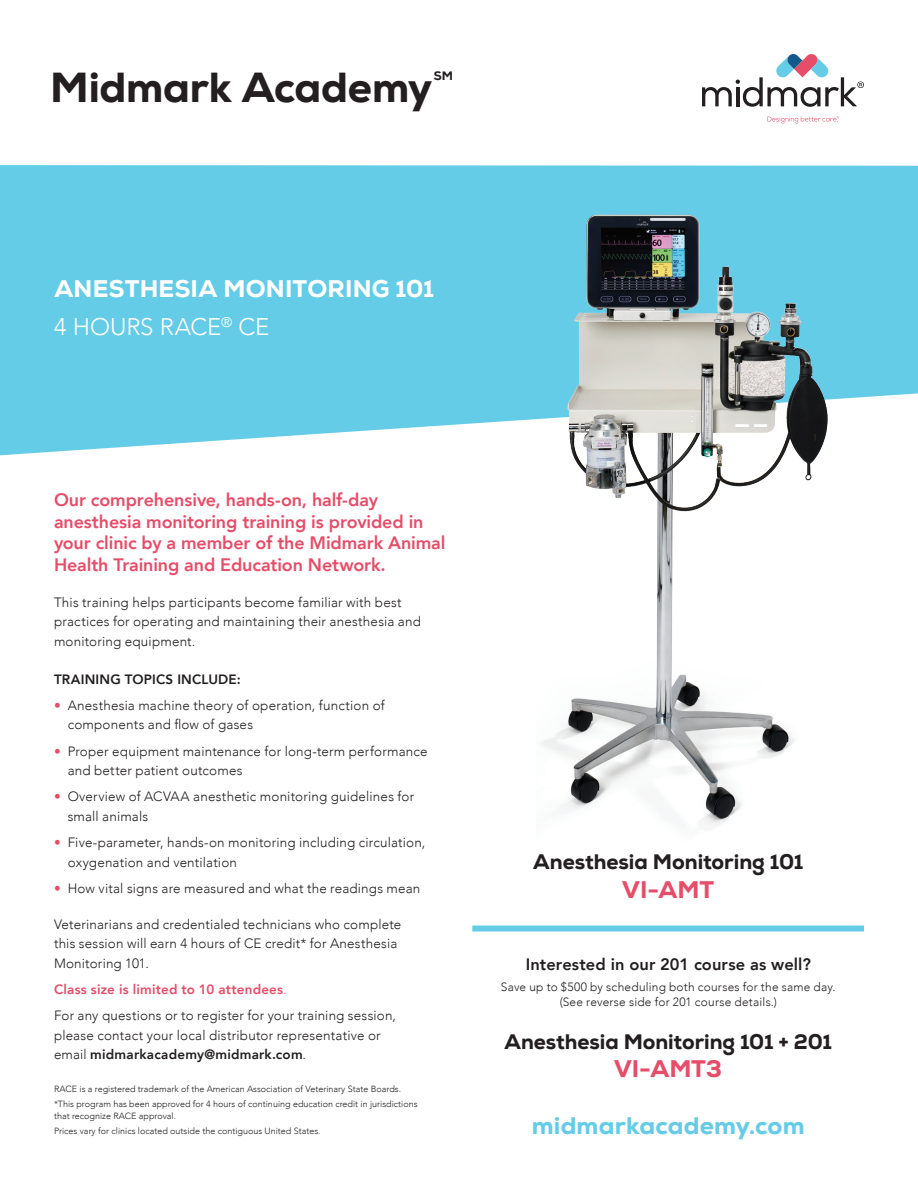
<style>
.page{position:relative;width:918px;height:1188px;background:#fff}
.page>*{position:absolute;margin:0;border:0;box-sizing:border-box;transform-origin:0 0}
.t1{font:800 42px "Nexa";letter-spacing:-.005em;color:#231f20}
.t2{font:800 24px "Nexa";letter-spacing:.01em;color:#fff}
.t3{font:800 24px "Nexa";letter-spacing:.005em;color:#65cce7}
.t4{font:800 24px "Nexa";color:#e54d69}
.t5{font:300 24px "Avenir";letter-spacing:-.01em;color:#fff}
.t6{font:800 21px "Nexa";letter-spacing:-.005em;color:#231f20}
.t7{font:800 18px/21.6px "Avenir";letter-spacing:-.005em;color:#e54d69}
.t8{font:800 16.5px "Avenir";letter-spacing:.01em;color:#231f20}
.t9{font:300 13.5px/19.5px "Avenir";letter-spacing:.015em;color:#231f20}
.t10{font:800 13.5px "Avenir";letter-spacing:.015em;color:#231f20}
.t11{font:800 12.3px "Nexa";color:#231f20}
.t12{font:300 12px/15px "Avenir";letter-spacing:.02em;color:#231f20;text-align:center}
.t13{font:300 9px/15.3px "Avenir";color:#231f20}
.s1{color:#e54d69}
.s2{font-weight:800;color:#e54d69}
.s3{font-weight:800}
</style>
<div class="page">
<svg style="left:0;top:165px;width:918px;height:290px;background:#71d0e8"></svg>
<div style="left:472px;top:926px;width:392px;height:6px;background:#65cce7"></div>
<svg style="left:702px;top:54px;width:162px;height:53px"></svg>
<svg style="left:767px;top:116px;width:72px;height:8px"></svg>
<img style="left:537px;top:202px;width:294px;height:625px">
<h1 class="t1" style="left:50px;top:61px;width:383px">Midmark Academy</h1>
<p class="t11" style="left:434px;top:68px;width:21px">SM</p>
<h2 class="t2" style="left:54px;top:273px;width:381px">ANESTHESIA MONITORING 101</h2>
<h2 class="t5" style="left:54px;top:312px;width:217px">4 HOURS RACE<sup>®</sup> CE</h2>
<h3 class="t7" style="left:54px;top:489px;width:393px">Our comprehensive, hands-on, half-day anesthesia monitoring training is provided in your clinic by a member of the Midmark Animal Health Training and Education Network.</h3>
<p class="t9" style="left:54px;top:592px;width:368px">This training helps participants become familiar with best practices for operating and maintaining their anesthesia and monitoring equipment.</p>
<p class="t10" style="left:54px;top:669px;width:188px">TRAINING TOPICS INCLUDE:</p>
<p class="t9" style="left:68px;top:696px;width:319px;text-indent:-14px"><span class="s1">•</span> Anesthesia machine theory of operation, function of components and flow of gases</p>
<p class="t9" style="left:68px;top:741px;width:361px;text-indent:-14px"><span class="s1">•</span> Proper equipment maintenance for long-term performance and better patient outcomes</p>
<p class="t9" style="left:68px;top:787px;width:348px;text-indent:-14px"><span class="s1">•</span> Overview of ACVAA anesthetic monitoring guidelines for small animals</p>
<p class="t9" style="left:68px;top:833px;width:359px;text-indent:-14px"><span class="s1">•</span> Five-parameter, hands-on monitoring including circulation, oxygenation and ventilation</p>
<p class="t9" style="left:54px;top:879px;width:368px"><span class="s1">•</span> How vital signs are measured and what the readings mean</p>
<p class="t9" style="left:54px;top:914px;width:349px">Veterinarians and credentialed technicians who complete this session will earn 4 hours of CE credit* for Anesthesia<br>Monitoring 101.</p>
<p class="t9" style="left:54px;top:976px;width:344px;line-height:26.2px"><span class="s2">Class size is limited to 10 attendees</span><span class="s1">.<br></span>For any questions or to register for your training session,</p>
<p class="t9" style="left:54px;top:1025px;width:328px">please contact your local distributor representative or email <span class="s3">midmarkacademy@midmark.com</span>.</p>
<p class="t13" style="left:54px;top:1081px;width:365px">RACE is a registered trademark of the American Association of Veterinary State Boards. *This program has been approved for 4 hours of continuing education credit in jurisdictions</p>
<p class="t13" style="left:54px;top:1108px;width:268px">that recognize RACE approval.<br>Prices vary for clinics located outside the contiguous United States.</p>
<h3 class="t6" style="left:533px;top:849px;width:272px">Anesthesia Monitoring 101</h3>
<h2 class="t4" style="left:622px;top:875px;width:93px">VI-AMT</h2>
<p class="t8" style="left:526px;top:951px;width:287px">Interested in our 201 course as well?</p>
<p class="t12" style="left:501px;top:980px;width:336px">Save up to $500 by scheduling both courses for the same day. (See reverse side for 201 course details.)</p>
<h3 class="t6" style="left:504px;top:1028px;width:329px">Anesthesia Monitoring 101 + 201</h3>
<h2 class="t4" style="left:614px;top:1054px;width:110px">VI-AMT3</h2>
<h2 class="t3" style="left:532px;top:1110px;width:274px">midmarkacademy.com</h2>
</div>
